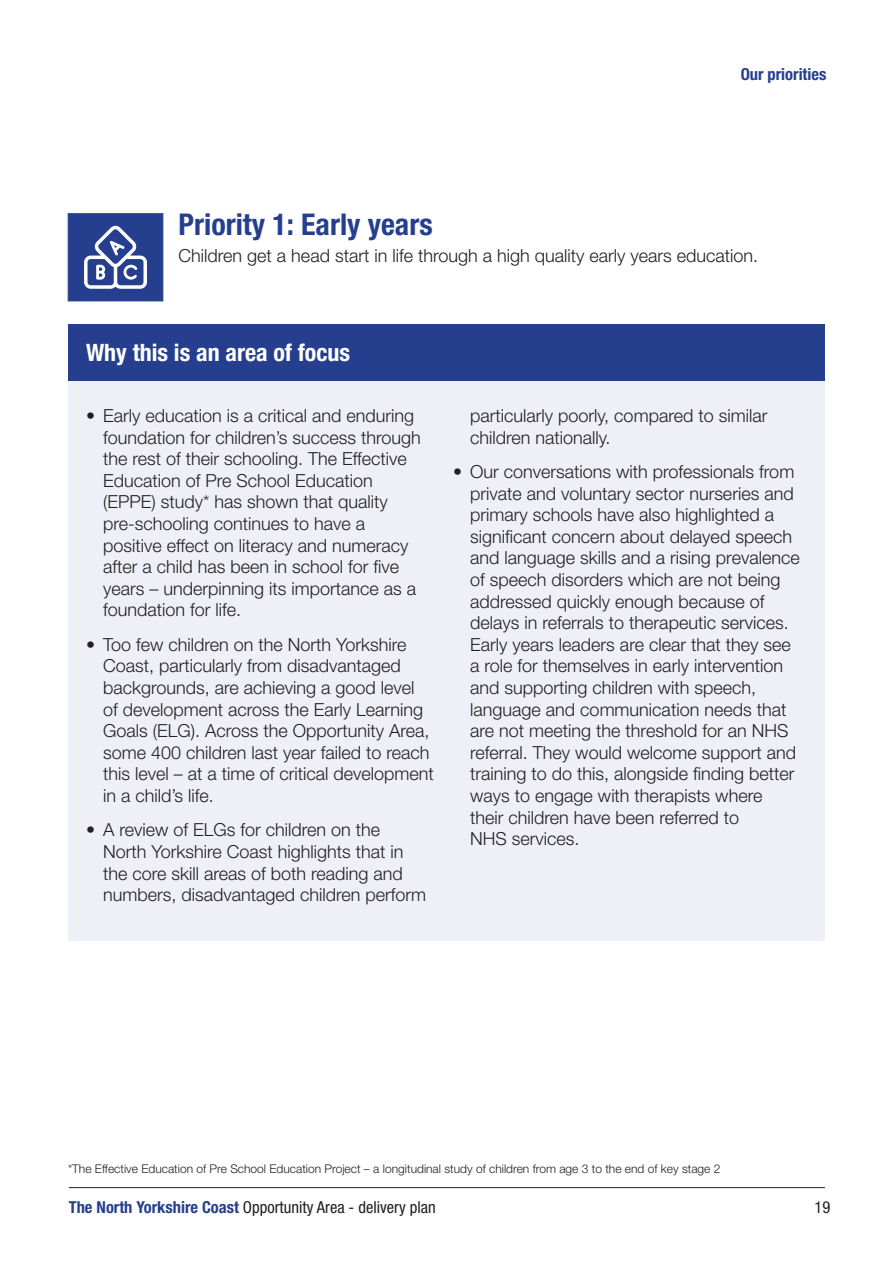
<style>
.page{position:relative;width:893px;height:1263px;background:#fff}
.page>*{position:absolute;margin:0;border:0;box-sizing:border-box;transform-origin:0 0}
.Page_heading{font:700 condensed 30px "Helvetica Neue LT Pro";color:#253f8e}
.Table_heading{font:700 condensed 24px "Helvetica Neue LT Pro";color:#fff}
.body_copy{font:300 18px/21.6px "Helvetica Neue LT Pro";color:#231f20}
.t1{font:condensed 16.5px "Helvetica Neue LT Pro";color:#231f20}
.t2{font:700 condensed 16.5px "Helvetica Neue LT Pro";color:#253f8e}
.Footnotes{font:300 12px "Helvetica Neue LT Pro";color:#231f20}
.s1{font-weight:700;color:#253f8e}
</style>
<div class="page">
<hr style="left:69px;top:1187px;width:756px;height:1px;background:#231f20">
<div style="left:68px;top:367px;width:757px;height:574px;background:#eff0f7"></div>
<div style="left:68px;top:324px;width:757px;height:57px;background:#253f8e"></div>
<div style="left:68px;top:214px;width:95px;height:87px;background:#253f8e;border:1px solid #253f8e"></div>
<svg style="left:84px;top:226px;width:63px;height:63px"></svg>
<p class="t2" style="left:741px;top:64px;width:87px">Our priorities</p>
<p class="Page_heading" style="left:179px;top:206px;width:256px">Priority 1: Early years</p>
<p class="body_copy" style="left:179px;top:244px;width:581px">Children get a head start in life through a high quality early years education.</p>
<p class="Table_heading" style="left:86px;top:338px;width:266px">Why this is an area of focus</p>
<p class="body_copy" style="left:103px;top:404px;width:319px;text-indent:-17px">• Early education is a critical and enduring foundation for children’s success through the rest of their schooling. The Effective Education of Pre School Education (EPPE) study* has shown that quality pre-schooling continues to have a positive effect on literacy and numeracy after a child has been in school for five years – underpinning its importance as a foundation for life.</p>
<p class="body_copy" style="left:103px;top:633px;width:332px;text-indent:-17px">• Too few children on the North Yorkshire Coast, particularly from disadvantaged backgrounds, are achieving a good level<br>of development across the Early Learning Goals (ELG). Across the Opportunity Area, some 400 children last year failed to reach this level – at a time of critical development in a child’s life.</p>
<p class="body_copy" style="left:103px;top:819px;width:325px;text-indent:-17px">• A review of ELGs for children on the North Yorkshire Coast highlights that in the core skill areas of both reading and numbers, disadvantaged children perform</p>
<p class="body_copy" style="left:470px;top:404px;width:299px">particularly poorly, compared to similar children nationally.</p>
<p class="body_copy" style="left:470px;top:460px;width:331px;text-indent:-17px">• Our conversations with professionals from private and voluntary sector nurseries and primary schools have also highlighted a significant concern about delayed speech and language skills and a rising prevalence of speech disorders which are not being addressed quickly enough because of delays in referrals to therapeutic services.<br>Early years leaders are clear that they see a role for themselves in early intervention and supporting children with speech, language and communication needs that are not meeting the threshold for an NHS referral. They would welcome support and training to do this, alongside finding better ways to engage with therapists where their children have been referred to<br>NHS services.</p>
<p class="Footnotes" style="left:68px;top:1161px;width:654px">*The Effective Education of Pre School Education Project – a longitudinal study of children from age 3 to the end of key stage 2</p>
<p class="t1" style="left:69px;top:1198px;width:369px"><span class="s1">The North Yorkshire Coast</span> Opportunity Area - delivery plan</p>
<p class="t1" style="left:814px;top:1198px;width:17px">19</p>
</div>
